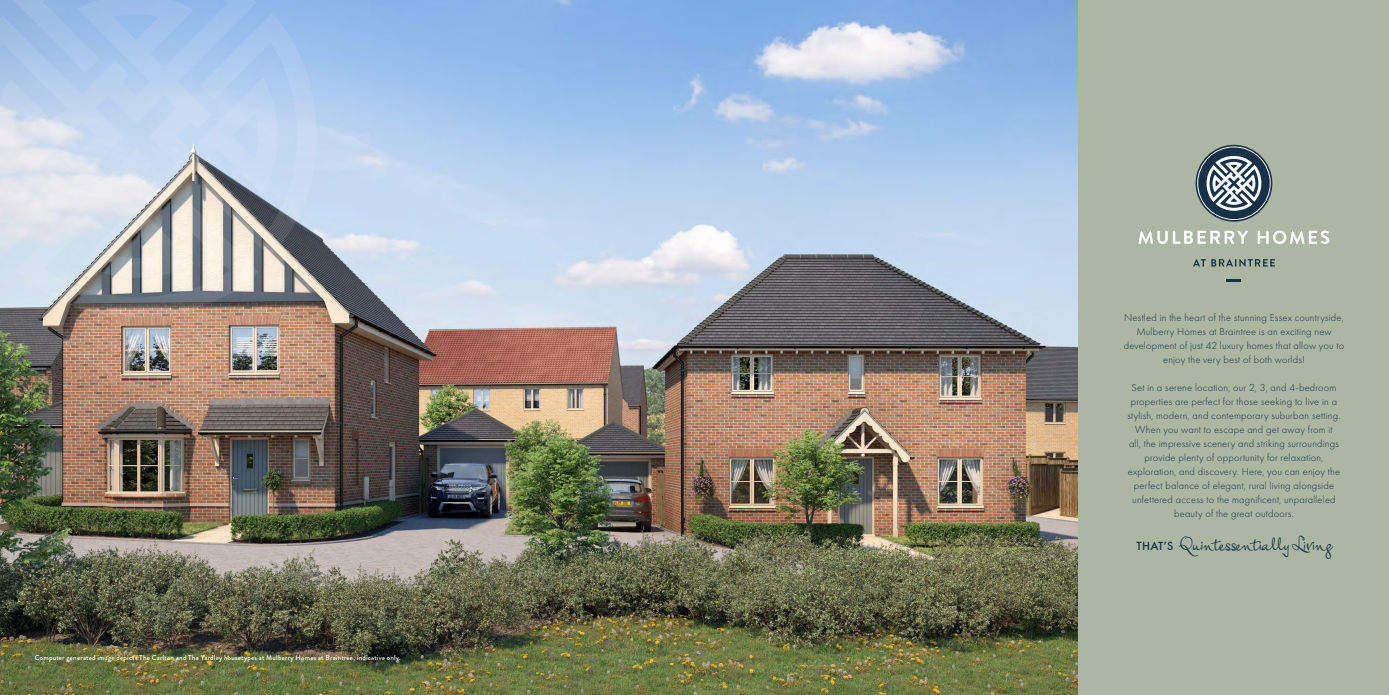
<style>
.page{position:relative;width:1389px;height:695px;background:#fff}
.page>*{position:absolute;margin:0;border:0;box-sizing:border-box;transform-origin:0 0}
.t1{font:19.25px "Mr Keningbeck";letter-spacing:.015em;color:#173248}
.t2{font:300 10.5px/14px "Futura PT";letter-spacing:.02em;color:#173248;text-align:center}
.t3{font:500 7px "Brandon Grotesque";letter-spacing:.035em;color:#fff}
.s1{font-family:"Futura PT";font-weight:500;font-size:12.25px}
</style>
<div class="page">
<img style="left:1px;top:0;width:1078px;height:694px">
<svg style="left:1px;top:0;width:316px;height:317px;background:#b6c4d5"></svg>
<div style="left:1079px;top:0;width:310px;height:694px;background:#abb6a3"></div>
<svg style="left:1139px;top:230px;width:109px;height:14px"></svg>
<svg style="left:1258px;top:230px;width:71px;height:14px"></svg>
<svg style="left:1193px;top:259px;width:82px;height:7px"></svg>
<svg style="left:1227px;top:279px;width:14px;height:2px"></svg>
<svg style="left:1196px;top:145px;width:76px;height:77px"></svg>
<svg style="left:694px;top:0;width:12px;height:1px"></svg>
<svg style="left:694px;top:694px;width:12px;height:1px"></svg>
<p class="t3" style="left:35px;top:653px;width:368px">Computer generated image depicts The Carlton and The Yardley housetypes at Mulberry Homes at Braintree, indicative only.</p>
<p class="t2" style="left:1124px;top:310px;width:222px">Nestled in the heart of the stunning Essex countryside, Mulberry Homes at Braintree is an exciting new development of just 42 luxury homes that allow you to enjoy the very best of both worlds!</p>
<p class="t2" style="left:1127px;top:380px;width:215px">Set in a serene location, our 2, 3, and 4-bedroom properties are perfect for those seeking to live in a stylish, modern, and contemporary suburban setting.<br>When you want to escape and get away from it<br>all, the impressive scenery and striking surroundings provide plenty of opportunity for relaxation, exploration, and discovery. Here, you can enjoy the perfect balance of elegant, rural living alongside unfettered access to the magnificent, unparalleled beauty of the great outdoors.</p>
<h1 class="t1" style="left:1137px;top:531px;width:196px"><span class="s1">THAT’S</span> Quintessentially Living</h1>
</div>
